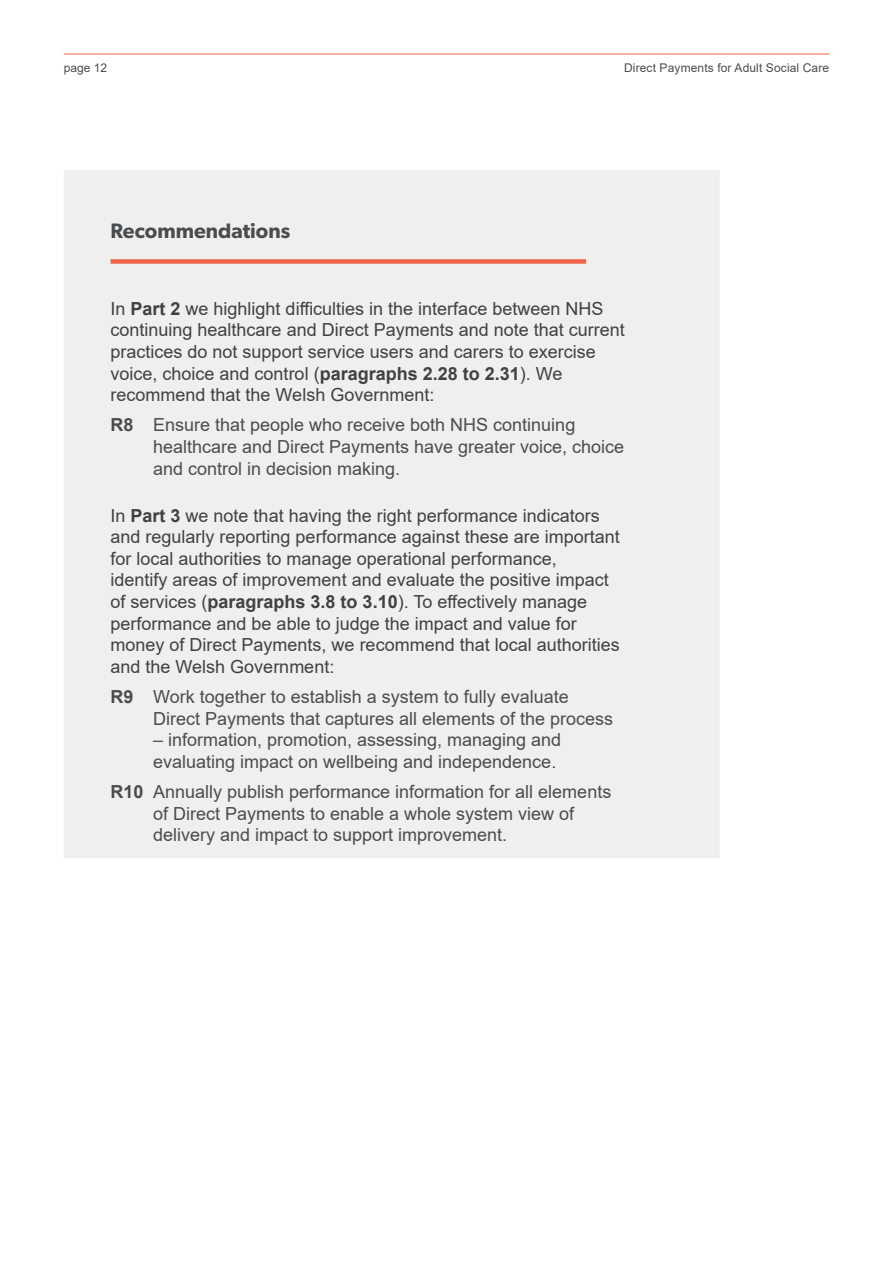
<style>
.page{position:relative;width:893px;height:1263px;background:#fff}
.page>*{position:absolute;margin:0;border:0;box-sizing:border-box;transform-origin:0 0}
.Recommendation_orang{font:600 21px "Gibson";color:#494d50}
.Recommendations_body{font:18px/21.6px "Arial";color:#414042}
.R1{font:18px/21.6px "Arial";color:#494d50}
.t1{font:12px "Arial";letter-spacing:.01em;color:#494d50}
.s1{font-weight:700}
</style>
<div class="page">
<hr style="left:64px;top:54px;width:765px;height:1px;background:#f16449">
<div style="left:64px;top:170px;width:656px;height:688px;background:#f0efef"></div>
<div style="left:111px;top:259px;width:475px;height:5px;background:#f16449"></div>
<p class="t1" style="left:64px;top:59px;width:45px">page 12</p>
<p class="t1" style="left:624px;top:59px;width:207px">Direct Payments for Adult Social Care</p>
<p class="Recommendation_orang" style="left:111px;top:218px;width:181px">Recommendations</p>
<p class="Recommendations_body" style="left:111px;top:298px;width:516px">In <span class="s1">Part 2</span> we highlight difficulties in the interface between NHS continuing healthcare and Direct Payments and note that current practices do not support service users and carers to exercise voice, choice and control (<span class="s1">paragraphs 2.28 to 2.31</span>). We recommend that the Welsh Government:</p>
<p class="R1" style="left:153px;top:414px;width:473px;text-indent:-43px"><span class="s1">R8</span> Ensure that people who receive both NHS continuing healthcare and Direct Payments have greater voice, choice and control in decision making.</p>
<p class="Recommendations_body" style="left:111px;top:504px;width:511px">In <span class="s1">Part 3</span> we note that having the right performance indicators and regularly reporting performance against these are important for local authorities to manage operational performance,<br>identify areas of improvement and evaluate the positive impact of services (<span class="s1">paragraphs 3.8 to 3.10</span>). To effectively manage performance and be able to judge the impact and value for money of Direct Payments, we recommend that local authorities and the Welsh Government:</p>
<p class="R1" style="left:153px;top:686px;width:462px;text-indent:-43px"><span class="s1">R9</span> Work together to establish a system to fully evaluate<br>Direct Payments that captures all elements of the process</p>
<p class="R1" style="left:153px;top:729px;width:410px">– information, promotion, assessing, managing and evaluating impact on wellbeing and independence.</p>
<p class="R1" style="left:153px;top:781px;width:460px;text-indent:-43px"><span class="s1">R10</span> Annually publish performance information for all elements of Direct Payments to enable a whole system view of delivery and impact to support improvement.</p>
</div>
